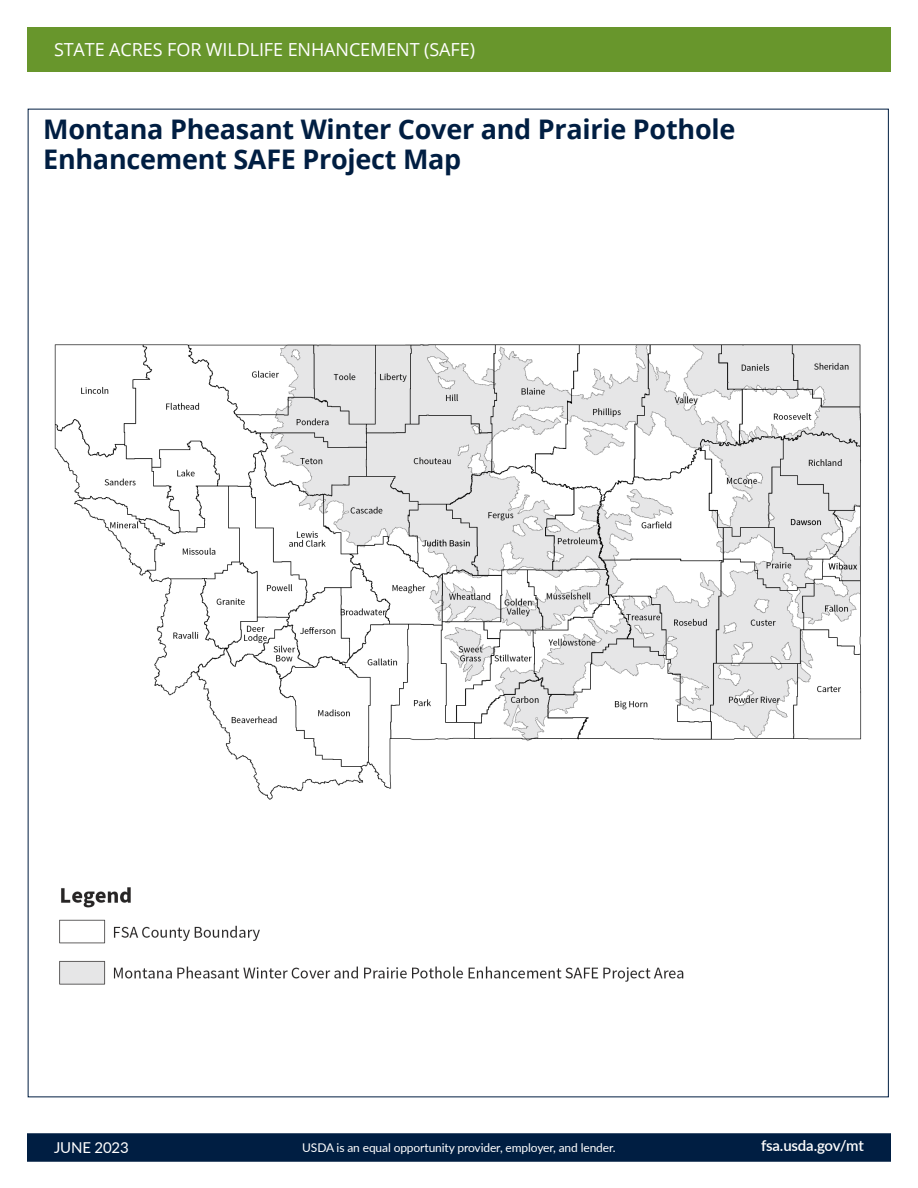
<style>
.page{position:relative;width:918px;height:1188px;background:#fff}
.page>*{position:absolute;margin:0;border:0;box-sizing:border-box;transform-origin:0 0}
.t1{font:700 27px/30px "Open Sans";letter-spacing:-.01em;color:#001e42}
.t2{font:18px "Open Sans";letter-spacing:-.005em;color:#fff}
.t3{font:600 15px "Lato";letter-spacing:-.01em;color:#fff}
.t4{font:15px "Lato";letter-spacing:-.01em;color:#fff}
.t5{font:12px "Lato";letter-spacing:-.01em;color:#fff}
</style>
<div class="page">
<div style="left:27px;top:1133px;width:864px;height:29px;background:#001e42;border:2px solid #001e42"></div>
<img style="left:54px;top:344px;width:808px;height:641px">
<div style="left:27px;top:27px;width:864px;height:44px;background:#68962c"></div>
<p class="t2" style="left:54px;top:37px;width:423px">STATE ACRES FOR WILDLIFE ENHANCEMENT (SAFE)</p>
<p class="t1" style="left:43px;top:113px;width:694px">Montana Pheasant Winter Cover and Prairie Pothole<br>Enhancement SAFE Project Map</p>
<p class="t4" style="left:54px;top:1137px;width:76px">JUNE 2023</p>
<p class="t5" style="left:302px;top:1139px;width:315px">USDA is an equal opportunity provider, employer, and lender.</p>
<p class="t3" style="left:761px;top:1135px;width:104px">fsa.usda.gov/mt</p>
</div>
